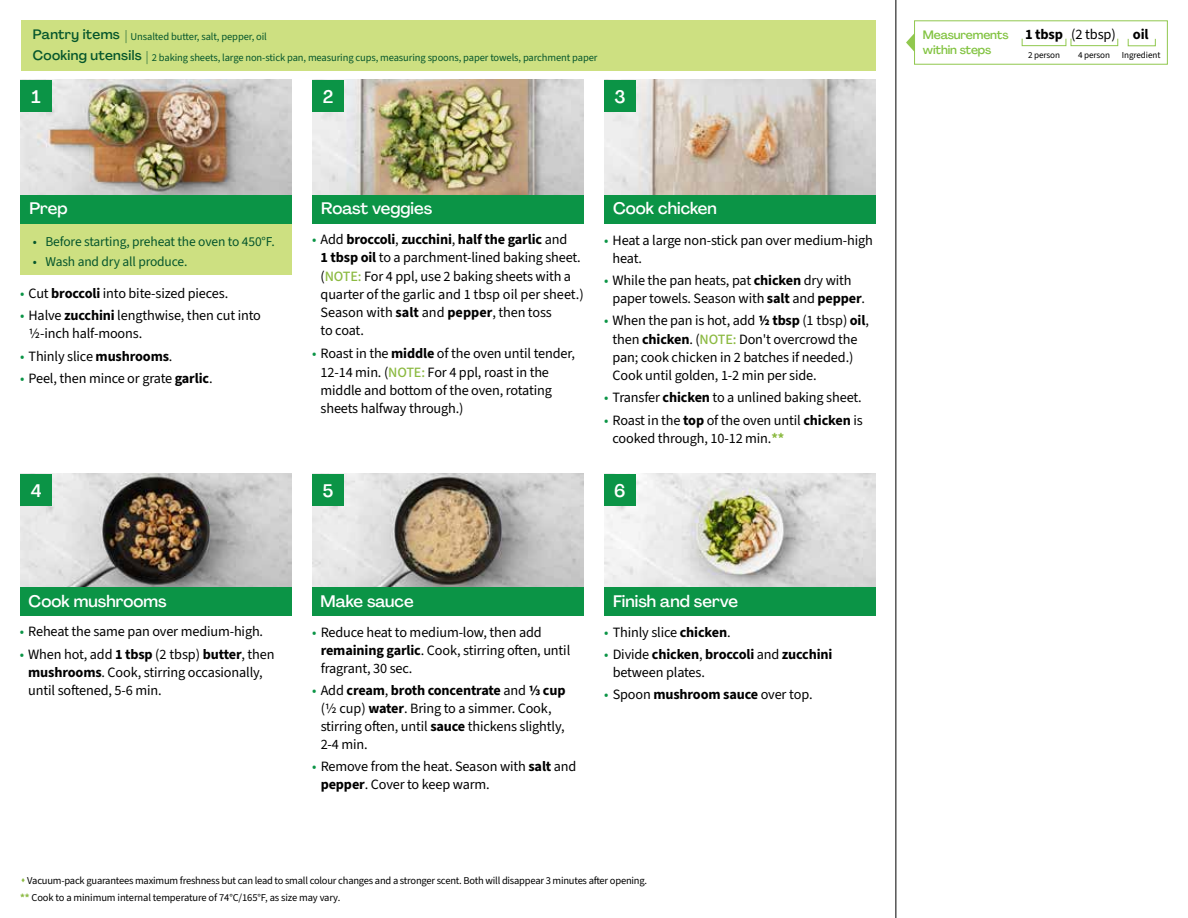
<style>
.page{position:relative;width:1188px;height:918px;background:#fff}
.page>*{position:absolute;margin:0;border:0;box-sizing:border-box;transform-origin:0 0}
.t1{font:500 18px "Agrandir";color:#fff}
.t2{font:500 16.5px "Agrandir";color:#fff}
.t3{font:700 14.4px "Source Sans 3";letter-spacing:-.01em;color:#000}
.t4{font:14.25px/18px "Source Sans 3";letter-spacing:-.01em;color:#000}
.t5{font:13.5px "Source Sans 3";letter-spacing:-.01em;color:#05562c}
.t6{font:500 13.5px "Agrandir";letter-spacing:.025em;color:#05562c}
.t7{font:500 12px/15.8px "Agrandir";letter-spacing:-.01em;color:#82c341}
.t8{font:10.5px/16.4px "Source Sans 3";letter-spacing:-.02em;color:#000}
.t9{font:10.5px "Source Sans 3";letter-spacing:-.01em;color:#05562c}
.t10{font:9.15px "Source Sans 3";letter-spacing:-.01em;color:#000}
.s1{font-family:"Agrandir";font-weight:500;font-size:13.5px}
.s2{color:#0b9446}
.s3{font-weight:700}
.s4{font-weight:500;color:#8cba42}
.s5{font-weight:700;color:#8cba42}
.s6{color:#8cba42}
.s7{font-weight:400}
</style>
<div class="page">
<img style="left:20px;top:474px;width:272px;height:113px">
<img style="left:312px;top:474px;width:272px;height:113px">
<img style="left:604px;top:473px;width:272px;height:114px">
<img style="left:20px;top:80px;width:272px;height:115px">
<img style="left:312px;top:80px;width:272px;height:115px">
<img style="left:604px;top:80px;width:272px;height:115px">
<div style="left:312px;top:195px;width:272px;height:29px;background:#0b9446"></div>
<div style="left:20px;top:195px;width:272px;height:29px;background:#0b9446"></div>
<div style="left:20px;top:587px;width:272px;height:29px;background:#0b9446"></div>
<div style="left:312px;top:587px;width:272px;height:29px;background:#0b9446"></div>
<div style="left:604px;top:587px;width:272px;height:29px;background:#0b9446"></div>
<div style="left:604px;top:195px;width:272px;height:29px;background:#0b9446"></div>
<div style="left:21px;top:20px;width:855px;height:51px;background:#cde081"></div>
<div style="left:20px;top:224px;width:272px;height:50px;background:#cde081"></div>
<hr style="left:896px;top:0;width:1px;height:918px;background:#000">
<div style="left:20px;top:474px;width:32px;height:32px;background:#0b9446"></div>
<div style="left:20px;top:80px;width:32px;height:32px;background:#0b9446"></div>
<div style="left:312px;top:474px;width:32px;height:32px;background:#0b9446"></div>
<div style="left:312px;top:80px;width:32px;height:32px;background:#0b9446"></div>
<div style="left:604px;top:474px;width:32px;height:32px;background:#0b9446"></div>
<div style="left:604px;top:80px;width:32px;height:32px;background:#0b9446"></div>
<div style="left:914px;top:20px;width:254px;height:45px;border:1px solid #91c84e"></div>
<div style="left:1022px;top:38px;width:44px;height:8px;border:1px solid #91c84e"></div>
<div style="left:1071px;top:38px;width:47px;height:8px;border:1px solid #91c84e"></div>
<div style="left:1128px;top:38px;width:28px;height:8px;border:1px solid #91c84e"></div>
<svg style="left:906px;top:33px;width:9px;height:19px"></svg>
<p class="t9" style="left:33px;top:30px;width:236px"><span class="s1">Pantry items |</span> Unsalted butter, salt, pepper, oil</p>
<p class="t6" style="left:33px;top:47px;width:110px">Cooking utensils</p>
<p class="t9" style="left:146px;top:51px;width:453px"><span class="s1">|</span> 2 baking sheets, large non-stick pan, measuring cups, measuring spoons, paper towels, parchment paper</p>
<p class="t1" style="left:32px;top:86px;width:11px">1</p>
<p class="t1" style="left:323px;top:86px;width:12px">2</p>
<p class="t1" style="left:614px;top:85px;width:13px">3</p>
<p class="t2" style="left:29px;top:198px;width:40px">Prep</p>
<p class="t2" style="left:321px;top:198px;width:113px">Roast veggies</p>
<p class="t2" style="left:613px;top:198px;width:105px">Cook chicken</p>
<p class="t5" style="left:33px;top:233px;width:244px">• Before starting, preheat the oven to 450°F.</p>
<p class="t5" style="left:33px;top:253px;width:156px">• Wash and dry all produce.</p>
<p class="t4" style="left:20px;top:284px;width:210px"><span class="s2">•</span> Cut <span class="s3">broccoli</span> into bite-sized pieces.</p>
<p class="t4" style="left:29px;top:307px;width:234px;text-indent:-9px"><span class="s2">•</span> Halve <span class="s3">zucchini</span> lengthwise, then cut into<br>1/2-inch half-moons.</p>
<p class="t4" style="left:20px;top:347px;width:154px"><span class="s2">•</span> Thinly slice <span class="s3">mushrooms</span>.</p>
<p class="t4" style="left:20px;top:369px;width:194px"><span class="s2">•</span> Peel, then mince or grate <span class="s3">garlic</span>.</p>
<p class="t4" style="left:321px;top:231px;width:265px;text-indent:-9px"><span class="s2">•</span> Add <span class="s3">broccoli</span>, <span class="s3">zucchini</span>, <span class="s3">half the garlic</span> and<br><span class="s3">1 tbsp oil</span> to a parchment-lined baking sheet. (<span class="s4">NOTE:</span> For 4 ppl, use 2 baking sheets with a quarter of the garlic and 1 tbsp oil per sheet.)<br>Season with <span class="s3">salt</span> and <span class="s3">pepper</span>, then toss<br>to coat.</p>
<p class="t4" style="left:321px;top:344px;width:256px;text-indent:-9px"><span class="s2">•</span> Roast in the <span class="s3">middle</span> of the oven until tender, 12-14 min. (<span class="s4">NOTE:</span> For 4 ppl, roast in the middle and bottom of the oven, rotating sheets halfway through.)</p>
<p class="t4" style="left:613px;top:231px;width:262px;text-indent:-9px"><span class="s2">•</span> Heat a large non-stick pan over medium-high heat.</p>
<p class="t4" style="left:613px;top:271px;width:254px;text-indent:-9px"><span class="s2">•</span> While the pan heats, pat <span class="s3">chicken</span> dry with paper towels. Season with <span class="s3">salt</span> and <span class="s3">pepper</span>.</p>
<p class="t4" style="left:613px;top:311px;width:258px;text-indent:-9px"><span class="s2">•</span> When the pan is hot, add <span class="s3">1/2 tbsp</span> (1 tbsp) <span class="s3">oil</span>, then <span class="s3">chicken</span>. (<span class="s4">NOTE:</span> Don't overcrowd the pan; cook chicken in 2 batches if needed.)<br>Cook until golden, 1-2 min per side.</p>
<p class="t4" style="left:604px;top:389px;width:259px"><span class="s2">•</span> Transfer <span class="s3">chicken</span> to a unlined baking sheet.</p>
<p class="t4" style="left:613px;top:411px;width:252px;text-indent:-9px"><span class="s2">•</span> Roast in the <span class="s3">top</span> of the oven until <span class="s3">chicken</span> is cooked through, 10-12 min.<span class="s5">**</span></p>
<p class="t1" style="left:31px;top:479px;width:12px">4</p>
<p class="t1" style="left:323px;top:479px;width:12px">5</p>
<p class="t1" style="left:614px;top:479px;width:13px">6</p>
<p class="t2" style="left:29px;top:591px;width:139px">Cook mushrooms</p>
<p class="t2" style="left:321px;top:591px;width:95px">Make sauce</p>
<p class="t2" style="left:613px;top:591px;width:127px">Finish and serve</p>
<p class="t4" style="left:20px;top:623px;width:245px"><span class="s2">•</span> Reheat the same pan over medium-high.</p>
<p class="t4" style="left:28px;top:645px;width:248px;text-indent:-9px"><span class="s2">•</span> When hot, add <span class="s3">1 tbsp</span> (2 tbsp) <span class="s3">butter</span>, then <span class="s3">mushrooms</span>. Cook, stirring occasionally, until softened, 5-6 min.</p>
<p class="t4" style="left:321px;top:623px;width:251px;text-indent:-9px"><span class="s2">•</span> Reduce heat to medium-low, then add <span class="s3">remaining garlic</span>. Cook, stirring often, until fragrant, 30 sec.</p>
<p class="t4" style="left:321px;top:681px;width:246px;text-indent:-9px"><span class="s2">•</span> Add <span class="s3">cream</span>, <span class="s3">broth concentrate</span> and <span class="s3">1/3 cup </span>(1/2 cup) <span class="s3">water</span>. Bring to a simmer. Cook, stirring often, until <span class="s3">sauce</span> thickens slightly, 2-4 min.</p>
<p class="t4" style="left:321px;top:758px;width:257px;text-indent:-9px"><span class="s2">•</span> Remove from the heat. Season with <span class="s3">salt</span> and <span class="s3">pepper</span>. Cover to keep warm.</p>
<p class="t4" style="left:604px;top:623px;width:128px"><span class="s2">•</span> Thinly slice <span class="s3">chicken</span>.</p>
<p class="t4" style="left:613px;top:645px;width:221px;text-indent:-9px"><span class="s2">•</span> Divide <span class="s3">chicken</span>, <span class="s3">broccoli</span> and <span class="s3">zucchini </span>between plates.</p>
<p class="t4" style="left:604px;top:686px;width:210px"><span class="s2">•</span> Spoon <span class="s3">mushroom sauce</span> over top.</p>
<p class="t8" style="left:20px;top:873px;width:629px"><span class="s6">▲</span> Vacuum-pack guarantees maximum freshness but can lead to small colour changes and a stronger scent. Both will disappear 3 minutes after opening. <span class="s5">**</span> Cook to a minimum internal temperature of 74°C/165°F, as size may vary.</p>
<p class="t7" style="left:923px;top:26px;width:87px">Measurements within steps</p>
<p class="t3" style="left:1025px;top:25px;width:125px">1 tbsp <span class="s7">(2 tbsp)</span> oil</p>
<p class="t10" style="left:1028px;top:49px;width:34px">2 person</p>
<p class="t10" style="left:1078px;top:49px;width:34px">4 person</p>
<p class="t10" style="left:1122px;top:49px;width:40px">Ingredient</p>
</div>
